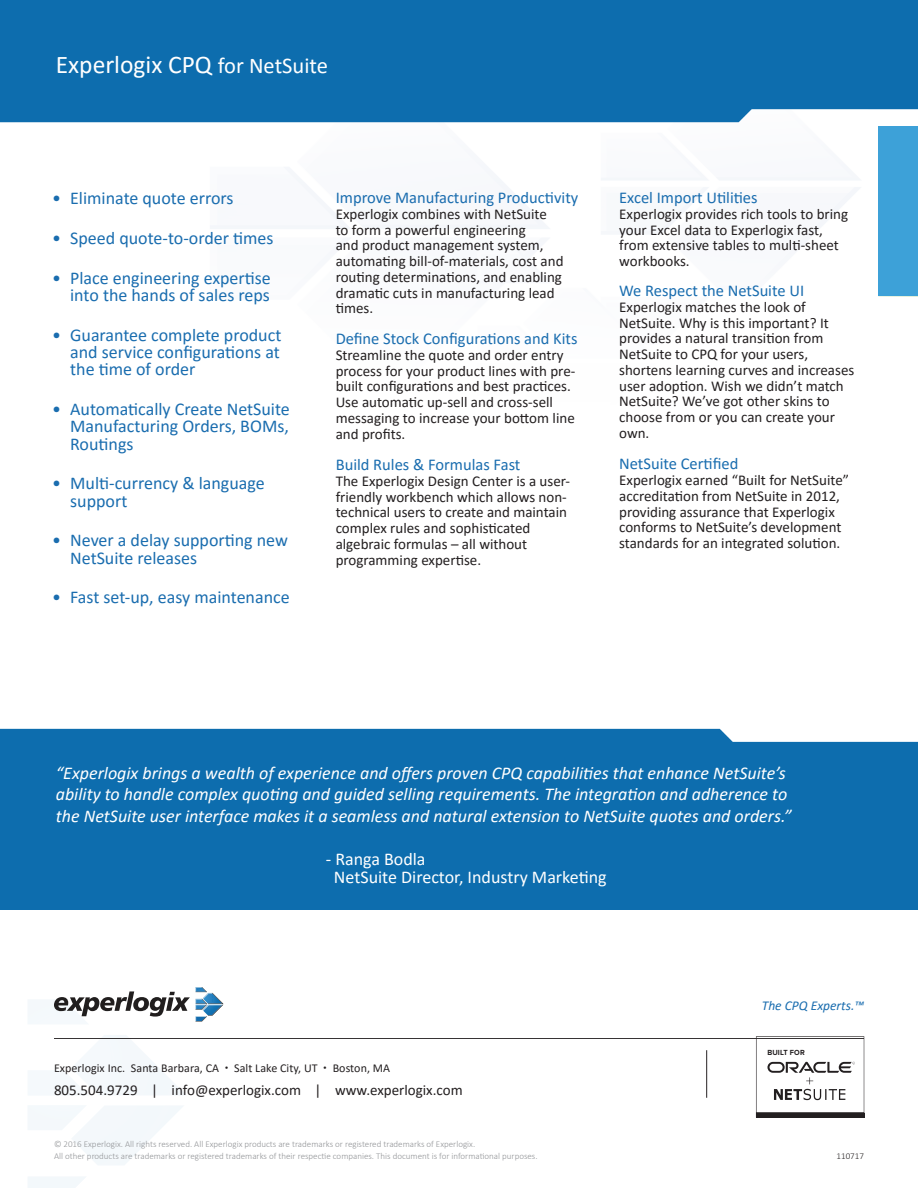
<style>
.page{position:relative;width:918px;height:1188px;background:#fff}
.page>*{position:absolute;margin:0;border:0;box-sizing:border-box;transform-origin:0 0}
.Paragraph_Style_1{font:25.5px "Calibri";color:#fff}
.Bullet_Copy{font:18px/17.2px "Calibri";color:#1a6daf;text-align:justify}
.Bullet_Copy-2{font:italic 18px/21.6px "Calibri";color:#fff}
.Bullet_Copy-3{font:18px/17.2px "Calibri";color:#fff}
.sub_heads{font:16.5px "Calibri";color:#1a6daf}
.Paragraph_Style_1-2{font:15px/15.8px "Calibri";color:#231f20}
.Paragraph_Style_1-3{font:italic 13.5px "Calibri";color:#1a6daf}
.Paragraph_Style_1-4{font:12px "Calibri";letter-spacing:.005em;color:#231f20}
.Paragraph_Style_1-5{font:300 9px/12px "Calibri";color:#939598}
.Paragraph_Style_1-6{font:300 9px "Calibri";color:#231f20}
.t1{font:700 7.65px "Proxima Nova";letter-spacing:.02em;color:#231f20;scale:.96 1}
.s1{font-size:22.5px}
</style>
<div class="page">
<svg style="left:756px;top:1036px;width:108px;height:77px"></svg>
<hr style="left:756px;top:1113px;width:108px;height:4px;background:#231f20">
<div style="left:756px;top:1113px;width:108px;height:5px;border:1px solid #231f20"></div>
<hr style="left:54px;top:1038px;width:810px;height:1px;background:#fff">
<svg style="left:28px;top:987px;width:195px;height:201px"></svg>
<div style="left:879px;top:126px;width:39px;height:170px;background:#3da1d8"></div>
<img style="left:0;top:0;width:918px;height:175px">
<div style="left:0;top:728px;width:918px;height:181px;background:#0d6dae"></div>
<p class="Paragraph_Style_1" style="left:56px;top:47px;width:274px">Experlogix CPQ <span class="s1">for NetSuite</span></p>
<p class="Bullet_Copy" style="left:52px;top:189px;width:183px">• Eliminate quote errors</p>
<p class="Bullet_Copy" style="left:52px;top:229px;width:223px">• Speed quote-to-order times</p>
<p class="Bullet_Copy" style="left:52px;top:269px;width:220px;text-align:right">• Place engineering expertise into the hands of sales reps</p>
<p class="Bullet_Copy" style="left:70px;top:326px;width:213px;text-indent:-18px">• Guarantee complete product and service configurations at the time of order</p>
<p class="Bullet_Copy" style="left:70px;top:400px;width:221px;text-indent:-18px">• Automatically Create NetSuite Manufacturing Orders, BOMs, Routings</p>
<p class="Bullet_Copy" style="left:70px;top:474px;width:196px;text-indent:-18px">• Multi-currency &amp; language support</p>
<p class="Bullet_Copy" style="left:70px;top:531px;width:219px;text-indent:-18px">• Never a delay supporting new<br>NetSuite releases</p>
<p class="Bullet_Copy" style="left:52px;top:588px;width:239px">• Fast set-up, easy maintenance</p>
<p class="sub_heads" style="left:336px;top:186px;width:244px">Improve Manufacturing Productivity</p>
<p class="Paragraph_Style_1-2" style="left:336px;top:206px;width:229px">Experlogix combines with NetSuite<br>to form a powerful engineering<br>and product management system, automating bill-of-materials, cost and routing determinations, and enabling dramatic cuts in manufacturing lead times.</p>
<p class="sub_heads" style="left:336px;top:327px;width:243px">Define Stock Configurations and Kits</p>
<p class="Paragraph_Style_1-2" style="left:336px;top:347px;width:241px">Streamline the quote and order entry process for your product lines with pre&shy;built configurations and best practices.<br>Use automatic up-sell and cross-sell messaging to increase your bottom line and profits.</p>
<p class="sub_heads" style="left:336px;top:453px;width:186px">Build Rules &amp; Formulas Fast</p>
<p class="Paragraph_Style_1-2" style="left:336px;top:473px;width:236px">The Experlogix Design Center is a user&shy;friendly workbench which allows non&shy;technical users to create and maintain complex rules and sophisticated algebraic formulas – all without programming expertise.</p>
<p class="sub_heads" style="left:619px;top:186px;width:140px">Excel Import Utilities</p>
<p class="Paragraph_Style_1-2" style="left:619px;top:206px;width:231px">Experlogix provides rich tools to bring your Excel data to Experlogix fast, from extensive tables to multi-sheet workbooks.</p>
<p class="sub_heads" style="left:619px;top:279px;width:186px">We Respect the NetSuite UI</p>
<p class="Paragraph_Style_1-2" style="left:619px;top:299px;width:237px">Experlogix matches the look of<br>NetSuite. Why is this important? It provides a natural transition from<br>NetSuite to CPQ for your users, shortens learning curves and increases user adoption. Wish we didn’t match<br>NetSuite? We’ve got other skins to choose from or you can create your own.</p>
<p class="sub_heads" style="left:619px;top:452px;width:121px">NetSuite Certified</p>
<p class="Paragraph_Style_1-2" style="left:619px;top:472px;width:231px">Experlogix earned “Built for NetSuite” accreditation from NetSuite in 2012, providing assurance that Experlogix conforms to NetSuite’s development standards for an integrated solution.</p>
<p class="Bullet_Copy-2" style="left:56px;top:761px;width:738px">“Experlogix brings a wealth of experience and offers proven CPQ capabilities that enhance NetSuite’s ability to handle complex quoting and guided selling requirements. The integration and adherence to the NetSuite user interface makes it a seamless and natural extension to NetSuite quotes and orders.”</p>
<p class="Bullet_Copy-3" style="left:334px;top:850px;width:274px;text-indent:-8px">- Ranga Bodla<br>NetSuite Director, Industry Marketing</p>
<p class="Paragraph_Style_1-3" style="left:762px;top:996px;width:104px">The CPQ Experts.™</p>
<p class="Paragraph_Style_1-4" style="left:54px;top:1060px;width:338px">Experlogix Inc. Santa Barbara, CA <sup>•</sup> Salt Lake City, UT <sup>•</sup> Boston, MA</p>
<p class="Paragraph_Style_1-2" style="left:54px;top:1082px;width:410px">805.504.9729 | info@experlogix.com | www.experlogix.com</p>
<p class="Paragraph_Style_1-5" style="left:54px;top:1138px;width:485px">© 2016 Experlogix. All rights reserved. All Experlogix products are trademarks or registered trademarks of Experlogix.<br>All other products are trademarks or registered trademarks of their respectie companies. This document is for informational purposes.</p>
<p class="t1" style="left:767px;top:1048px;width:40px">BUILT FOR</p>
<p class="Paragraph_Style_1-6" style="left:837px;top:1150px;width:29px">110717</p>
</div>
